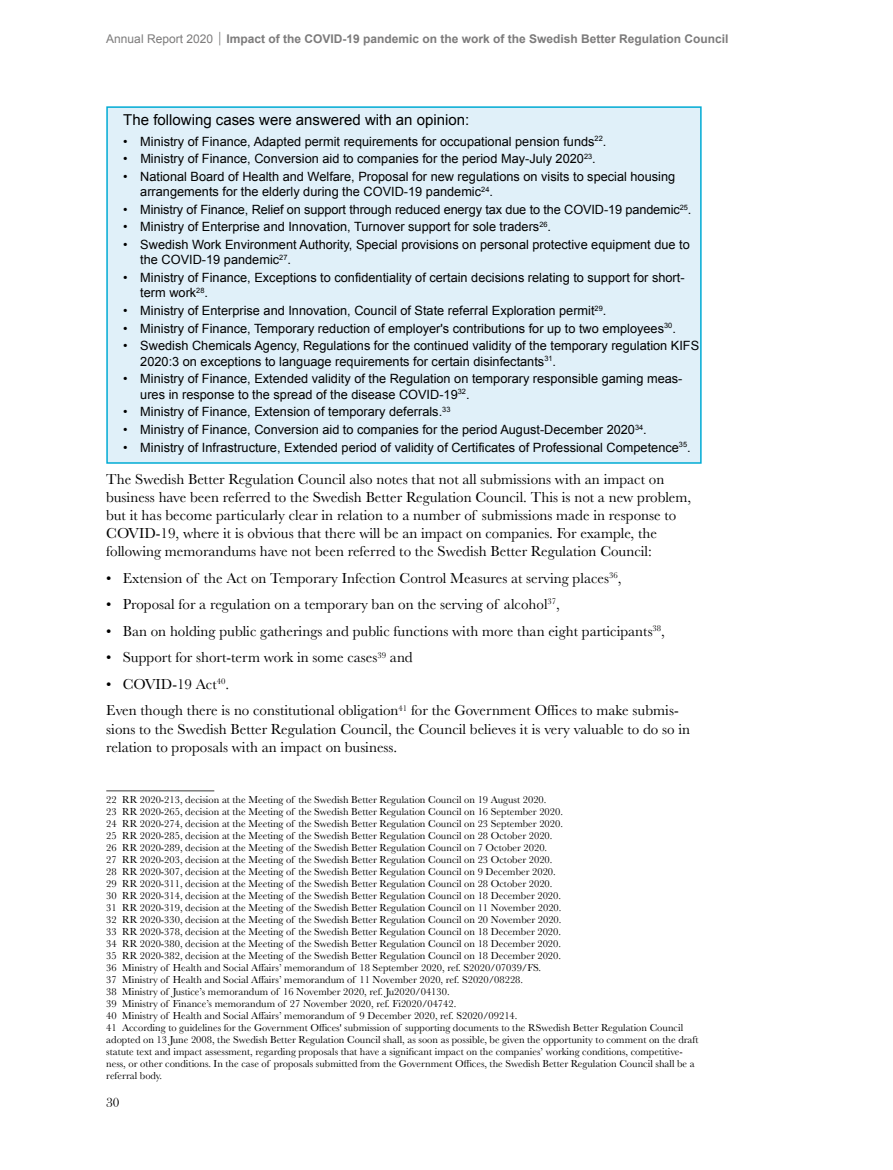
<style>
.page{position:relative;width:893px;height:1170px;background:#fff}
.page>*{position:absolute;margin:0;border:0;box-sizing:border-box;transform-origin:0 0}
.t1{font:15px/18px "Rbchdp Baskerville";color:#000}
.t2{font:15px "Wpfkxq Arial";color:#000}
.t3{font:13.5px "Mgbfsf Bask Old Face";color:#000}
.t4{font:12.75px/15.3px "Wpfkxq Arial";color:#000}
.t5{font:700 12px "Bjxknj Arial";color:#7c7b7b}
.t6{font:10.5px "Rbchdp Baskerville";color:#000}
.t7{font:10.5px/12px "Wjfkxm Baskerville";color:#000}
.s1{font-family:"Ygmktv Arial";font-weight:400}
.s2{font-family:"Hpnhnr Bask Old Face";font-weight:400;font-size:13.5px}
.s3{font-family:"Khlnwv Arial"}
.s4{font-family:"Rbchdp Baskerville"}
</style>
<div class="page">
<div style="left:106px;top:106px;width:596px;height:357px;background:#e0f0f9;border:2px solid #00abd4"></div>
<hr style="left:106px;top:790px;width:108px;height:1px;background:#7c7b7b">
<p class="t5" style="left:106px;top:31px;width:624px"><span class="s1">Annual Report 2020</span> <span class="s2">|</span> Impact of the COVID-19 pandemic on the work of the Swedish Better Regulation Council</p>
<p class="t2" style="left:123px;top:110px;width:347px">The following cases were answered with an opinion:</p>
<p class="t4" style="left:123px;top:133px;width:485px"><span class="s3">•</span> Ministry of Finance, Adapted permit requirements for occupational pension funds<sup>22</sup>.</p>
<p class="t4" style="left:123px;top:151px;width:474px"><span class="s3">•</span> Ministry of Finance, Conversion aid to companies for the period May-July 2020<sup>23</sup>.</p>
<p class="t4" style="left:140px;top:169px;width:536px;text-indent:-17px"><span class="s3">•</span> National Board of Health and Welfare, Proposal for new regulations on visits to special housing arrangements for the elderly during the COVID-19 pandemic<sup>24</sup>.</p>
<p class="t4" style="left:123px;top:202px;width:570px"><span class="s3">•</span> Ministry of Finance, Relief on support through reduced energy tax due to the COVID-19 pandemic<sup>25</sup>.</p>
<p class="t4" style="left:123px;top:219px;width:429px"><span class="s3">•</span> Ministry of Enterprise and Innovation, Turnover support for sole traders<sup>26</sup>.</p>
<p class="t4" style="left:140px;top:237px;width:551px;text-indent:-17px"><span class="s3">•</span> Swedish Work Environment Authority, Special provisions on personal protective equipment due to the COVID-19 pandemic<sup>27</sup>.</p>
<p class="t4" style="left:140px;top:270px;width:546px;text-indent:-17px"><span class="s3">•</span> Ministry of Finance, Exceptions to confidentiality of certain decisions relating to support for short&shy;term work<sup>28</sup>.</p>
<p class="t4" style="left:123px;top:303px;width:485px"><span class="s3">•</span> Ministry of Enterprise and Innovation, Council of State referral Exploration permit<sup>29</sup>.</p>
<p class="t4" style="left:123px;top:320px;width:554px"><span class="s3">•</span> Ministry of Finance, Temporary reduction of employer's contributions for up to two employees<sup>30</sup>.</p>
<p class="t4" style="left:140px;top:338px;width:560px;text-indent:-17px"><span class="s3">•</span> Swedish Chemicals Agency, Regulations for the continued validity of the temporary regulation KIFS<br>2020:3 on exceptions to language requirements for certain disinfectants<sup>31</sup>.</p>
<p class="t4" style="left:140px;top:371px;width:544px;text-indent:-17px"><span class="s3">•</span> Ministry of Finance, Extended validity of the Regulation on temporary responsible gaming meas&shy;ures in response to the spread of the disease COVID-19<sup>32</sup>.</p>
<p class="t4" style="left:123px;top:404px;width:329px"><span class="s3">•</span> Ministry of Finance, Extension of temporary deferrals.<sup>33</sup></p>
<p class="t4" style="left:123px;top:422px;width:525px"><span class="s3">•</span> Ministry of Finance, Conversion aid to companies for the period August-December 2020<sup>34</sup>.</p>
<p class="t4" style="left:123px;top:439px;width:569px"><span class="s3">•</span> Ministry of Infrastructure, Extended period of validity of Certificates of Professional Competence<sup>35</sup>.</p>
<p class="t1" style="left:106px;top:470px;width:586px">The Swedish Better Regulation Council also notes that not all submissions with an impact on business have been referred to the Swedish Better Regulation Council. This is not a new problem, but it has become particularly clear in relation to a number of submissions made in response to COVID-19, where it is obvious that there will be an impact on companies. For example, the following memorandums have not been referred to the Swedish Better Regulation Council:</p>
<p class="t1" style="left:106px;top:569px;width:517px">• Extension of the Act on Temporary Infection Control Measures at serving places<sup>36</sup>,</p>
<p class="t1" style="left:106px;top:595px;width:455px">• Proposal for a regulation on a temporary ban on the serving of alcohol<sup>37</sup>,</p>
<p class="t1" style="left:106px;top:622px;width:560px">• Ban on holding public gatherings and public functions with more than eight participants<sup>38</sup>,</p>
<p class="t1" style="left:106px;top:648px;width:308px">• Support for short-term work in some cases<sup>39</sup> and</p>
<p class="t1" style="left:106px;top:675px;width:124px">• COVID-19 Act<sup>40</sup>.</p>
<p class="t1" style="left:106px;top:701px;width:574px">Even though there is no constitutional obligation<sup>41</sup> for the Government Offices to make submis-</p>
<p class="t1" style="left:106px;top:719px;width:585px">sions to the Swedish Better Regulation Council, the Council believes it is very valuable to do so in relation to proposals with an impact on business.</p>
<p class="t6" style="left:106px;top:792px;width:442px">22 RR 2020-213, decision at the Meeting of the Swedish Better Regulation Council on 19 August 2020.</p>
<p class="t6" style="left:106px;top:804px;width:458px">23 RR 2020-265, decision at the Meeting of the Swedish Better Regulation Council on 16 September 2020.</p>
<p class="t6" style="left:106px;top:816px;width:458px">24 RR 2020-274, decision at the Meeting of the Swedish Better Regulation Council on 23 September 2020.</p>
<p class="t6" style="left:106px;top:828px;width:448px">25 RR 2020-285, decision at the Meeting of the Swedish Better Regulation Council on 28 October 2020.</p>
<p class="t6" style="left:106px;top:840px;width:442px">26 RR 2020-289, decision at the Meeting of the Swedish Better Regulation Council on 7 October 2020.</p>
<p class="t6" style="left:106px;top:852px;width:448px">27 RR 2020-203, decision at the Meeting of the Swedish Better Regulation Council on 23 October 2020.</p>
<p class="t6" style="left:106px;top:864px;width:451px">28 RR 2020-307, decision at the Meeting of the Swedish Better Regulation Council on 9 December 2020.</p>
<p class="t6" style="left:106px;top:876px;width:448px">29 RR 2020-311, decision at the Meeting of the Swedish Better Regulation Council on 28 October 2020.</p>
<p class="t6" style="left:106px;top:888px;width:456px">30 RR 2020-314, decision at the Meeting of the Swedish Better Regulation Council on 18 December 2020.</p>
<p class="t6" style="left:106px;top:900px;width:457px">31 RR 2020-319, decision at the Meeting of the Swedish Better Regulation Council on 11 November 2020.</p>
<p class="t6" style="left:106px;top:912px;width:457px">32 RR 2020-330, decision at the Meeting of the Swedish Better Regulation Council on 20 November 2020.</p>
<p class="t6" style="left:106px;top:924px;width:456px">33 RR 2020-378, decision at the Meeting of the Swedish Better Regulation Council on 18 December 2020.</p>
<p class="t6" style="left:106px;top:936px;width:456px">34 RR 2020-380, decision at the Meeting of the Swedish Better Regulation Council on 18 December 2020.</p>
<p class="t6" style="left:106px;top:948px;width:456px">35 RR 2020-382, decision at the Meeting of the Swedish Better Regulation Council on 18 December 2020.</p>
<p class="t7" style="left:106px;top:961px;width:436px">36 Ministry of Health and Social Affairs’ memorandum of 18 September 2020, ref. S2020/07039/FS.</p>
<p class="t7" style="left:106px;top:973px;width:418px">37 Ministry of Health and Social Affairs’ memorandum of 11 November 2020, ref. S2020/08228.</p>
<p class="t6" style="left:106px;top:984px;width:345px">38 Ministry of Justice’s memorandum of 16 November 2020, ref. Ju2020/04130.</p>
<p class="t6" style="left:106px;top:996px;width:352px">39 Ministry of Finance’s memorandum of 27 November 2020, ref. Fi2020/04742.</p>
<p class="t7" style="left:106px;top:1009px;width:413px">40 Ministry of Health and Social Affairs’ memorandum of 9 December 2020, ref. S2020/09214.</p>
<p class="t7" style="left:106px;top:1021px;width:594px">41 According to guidelines for the Government Offices' submission of supporting documents to the RSwedish Better Regulation Council <span class="s4">adopted on 13 June 2008, the Swedish Better Regulation Council shall, as soon as possible, be given the opportunity to comment on the draft </span>statute text and impact assessment, regarding proposals that have a significant impact on the companies’ working conditions, competitive&shy;ness, or other conditions. In the case of proposals submitted from the Government Offices, the Swedish Better Regulation Council shall be a <span class="s4">referral body.</span></p>
<p class="t3" style="left:106px;top:1095px;width:15px">30</p>
</div>
